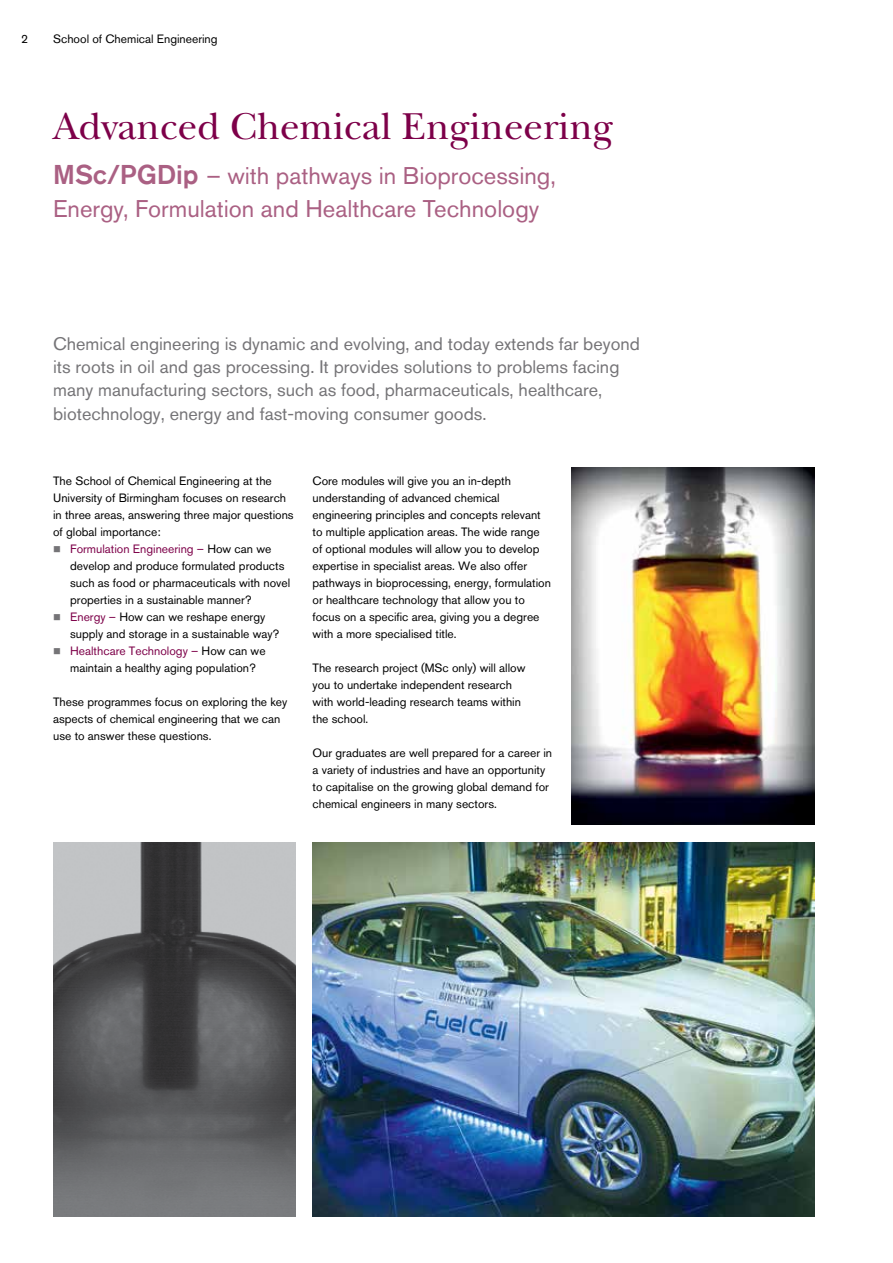
<style>
.page{position:relative;width:893px;height:1263px;background:#fff}
.page>*{position:absolute;margin:0;border:0;box-sizing:border-box;transform-origin:0 0}
.t1{font:39px "New Baskerville LT";color:#7d0049}
.t2{font:24px/33px "Akzidenz Grotesk BQ";color:#aa6083}
.t3{font:18px/23.2px "Akzidenz Grotesk BQ";color:#757477}
.t4{font:12px/17px "Akzidenz Grotesk BQ";color:#000}
.s1{font-weight:500;font-size:27px}
.s2{color:#757477}
.s3{color:#7d0049}
</style>
<div class="page">
<img style="left:53px;top:842px;width:243px;height:374px">
<img style="left:313px;top:842px;width:501px;height:374px">
<img style="left:572px;top:468px;width:242px;height:357px">
<p class="t4" style="left:21px;top:30px;width:8px">2</p>
<p class="t4" style="left:53px;top:30px;width:166px">School of Chemical Engineering</p>
<h1 class="t1" style="left:53px;top:104px;width:562px">Advanced Chemical Engineering</h1>
<h2 class="t2" style="left:53px;top:159px;width:504px"><span class="s1">MSc/PGDip</span> – with pathways in Bioprocessing,<br>Energy, Formulation and Healthcare Technology</h2>
<p class="t3" style="left:53px;top:332px;width:588px">Chemical engineering is dynamic and evolving, and today extends far beyond its roots in oil and gas processing. It provides solutions to problems facing many manufacturing sectors, such as food, pharmaceuticals, healthcare, biotechnology, energy and fast-moving consumer goods.</p>
<p class="t4" style="left:53px;top:472px;width:242px">The School of Chemical Engineering at the University of Birmingham focuses on research in three areas, answering three major questions of global importance:</p>
<p class="t4" style="left:70px;top:540px;width:222px;text-indent:-17px"><span class="s2">■</span> <span class="s3">Formulation Engineering –</span> How can we develop and produce formulated products such as food or pharmaceuticals with novel properties in a sustainable manner?</p>
<p class="t4" style="left:70px;top:608px;width:211px;text-indent:-17px"><span class="s2">■</span> <span class="s3">Energy –</span> How can we reshape energy supply and storage in a sustainable way?</p>
<p class="t4" style="left:70px;top:642px;width:197px;text-indent:-17px"><span class="s2">■</span> <span class="s3">Healthcare Technology –</span> How can we maintain a healthy aging population?</p>
<p class="t4" style="left:53px;top:693px;width:236px">These programmes focus on exploring the key aspects of chemical engineering that we can use to answer these questions.</p>
<p class="t4" style="left:313px;top:472px;width:240px">Core modules will give you an in-depth understanding of advanced chemical engineering principles and concepts relevant to multiple application areas. The wide range of optional modules will allow you to develop expertise in specialist areas. We also offer pathways in bioprocessing, energy, formulation or healthcare technology that allow you to focus on a specific area, giving you a degree with a more specialised title.</p>
<p class="t4" style="left:313px;top:659px;width:214px">The research project (MSc only) will allow you to undertake independent research with world-leading research teams within the school.</p>
<p class="t4" style="left:313px;top:744px;width:241px">Our graduates are well prepared for a career in a variety of industries and have an opportunity to capitalise on the growing global demand for chemical engineers in many sectors.</p>
</div>
